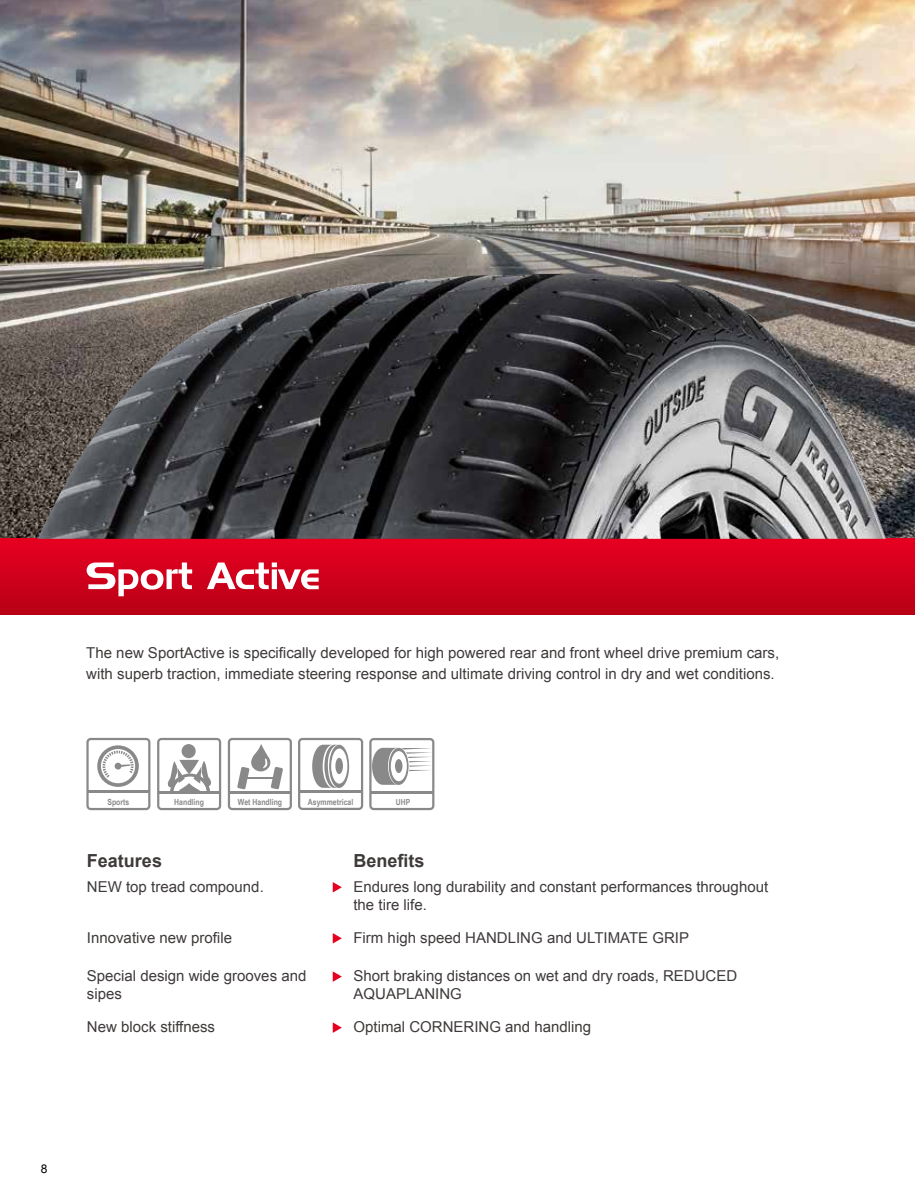
<style>
.page{position:relative;width:915px;height:1191px;background:#fff}
.page>*{position:absolute;margin:0;border:0;box-sizing:border-box;transform-origin:0 0}
.t1{font:700 18px "Arial";color:#3e3a39}
.t2{font:15px/18px "Arial";color:#3e3a39}
.t3{font:12px "Arial";color:#000}
.t4{font:700 8.4px "Arial Narrow";color:#898989}
.t5{font:700 8.25px "Arial Narrow";color:#898989}
</style>
<div class="page">
<img style="left:0;top:0;width:914px;height:539px">
<div style="left:0;top:539px;width:914px;height:75px;background:linear-gradient(to bottom,#e70021,#b80016)"></div>
<img style="left:38px;top:273px;width:854px;height:266px">
<svg style="left:332px;top:882px;width:10px;height:10px"></svg>
<svg style="left:332px;top:933px;width:10px;height:10px"></svg>
<svg style="left:332px;top:971px;width:10px;height:10px"></svg>
<svg style="left:332px;top:1022px;width:10px;height:11px"></svg>
<div style="left:228px;top:738px;width:64px;height:72px;border:2px solid #898989;border-radius:3px"></div>
<hr style="left:229px;top:791px;width:62px;height:3px;background:#898989">
<svg style="left:237px;top:744px;width:46px;height:45px"></svg>
<div style="left:86px;top:738px;width:64px;height:72px;border:2px solid #898989;border-radius:3px"></div>
<svg style="left:97px;top:745px;width:42px;height:42px"></svg>
<hr style="left:87px;top:790px;width:62px;height:3px;background:#898989">
<div style="left:157px;top:738px;width:64px;height:72px;border:2px solid #898989;border-radius:3px"></div>
<hr style="left:158px;top:791px;width:62px;height:3px;background:#898989">
<div style="left:181px;top:744px;width:15px;height:14px;background:#898989;border-radius:50%"></div>
<svg style="left:167px;top:760px;width:44px;height:31px"></svg>
<div style="left:298px;top:738px;width:65px;height:72px;border:2px solid #898989;border-radius:3px"></div>
<svg style="left:312px;top:744px;width:37px;height:44px"></svg>
<div style="left:335px;top:758px;width:8px;height:16px;background:#898989;border-radius:50%"></div>
<hr style="left:299px;top:790px;width:63px;height:3px;background:#898989">
<svg style="left:87px;top:562px;width:105px;height:34px"></svg>
<svg style="left:207px;top:562px;width:111px;height:27px"></svg>
<div style="left:369px;top:738px;width:65px;height:72px;border:2px solid #898989;border-radius:3px"></div>
<svg style="left:372px;top:748px;width:60px;height:37px"></svg>
<hr style="left:370px;top:791px;width:63px;height:2px;background:#898989">
<p class="t2" style="left:86px;top:643px;width:694px;line-height:21px">The new SportActive is specifically developed for high powered rear and front wheel drive premium cars, with superb traction, immediate steering response and ultimate driving control in dry and wet conditions.</p>
<p class="t4" style="left:107px;top:795px;width:23px">Sports</p>
<p class="t4" style="left:174px;top:795px;width:31px">Handling</p>
<p class="t4" style="left:238px;top:795px;width:46px">Wet Handling</p>
<p class="t4" style="left:308px;top:795px;width:47px">Asymmetrical</p>
<p class="t5" style="left:396px;top:796px;width:16px">UHP</p>
<p class="t1" style="left:87px;top:848px;width:77px">Features</p>
<p class="t1" style="left:353px;top:848px;width:73px">Benefits</p>
<p class="t2" style="left:87px;top:877px;width:178px">NEW top tread compound.</p>
<p class="t2" style="left:353px;top:877px;width:416px">Endures long durability and constant performances throughout the tire life.</p>
<p class="t2" style="left:87px;top:928px;width:147px">Innovative new profile</p>
<p class="t2" style="left:353px;top:928px;width:337px">Firm high speed HANDLING and ULTIMATE GRIP</p>
<p class="t2" style="left:87px;top:967px;width:221px">Special design wide grooves and sipes</p>
<p class="t2" style="left:353px;top:967px;width:385px">Short braking distances on wet and dry roads, REDUCED<br>AQUAPLANING</p>
<p class="t2" style="left:87px;top:1018px;width:130px">New block stiffness</p>
<p class="t2" style="left:353px;top:1018px;width:239px">Optimal CORNERING and handling</p>
<p class="t3" style="left:41px;top:1160px;width:8px">8</p>
</div>
